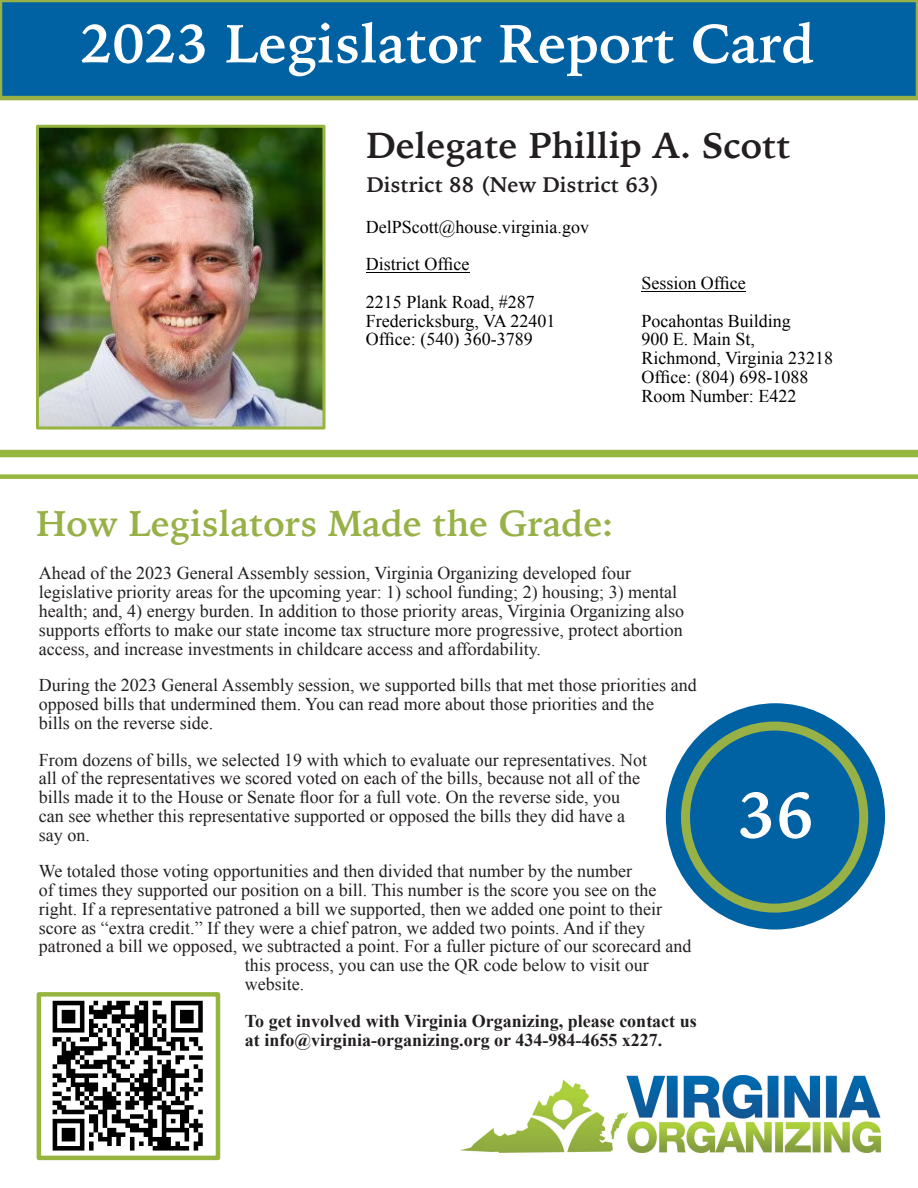
<style>
.page{position:relative;width:918px;height:1188px;background:#fff}
.page>*{position:absolute;margin:0;border:0;box-sizing:border-box;transform-origin:0 0}
.t1{font:700 64.2px "Iowan Old Style";color:#fff}
.t2{font:700 54px "Iowan Old Style";color:#fff}
.t3{font:700 36px "Iowan Old Style";color:#97b147}
.t4{font:700 36px "Iowan Old Style";color:#231f20}
.t5{font:700 21px "Iowan Old Style";color:#231f20}
.t6{font:18px/18.8px "Times New Roman";color:#231f20}
.t7{font:18px/18.8px "Times New Roman";color:#000}
.t8{font:700 18px/18.8px "Times New Roman";color:#231f20}
</style>
<div class="page">
<img style="left:40px;top:129px;width:281px;height:297px">
<div style="left:36px;top:125px;width:289px;height:305px;border:3px solid #96b53e"></div>
<img style="left:460px;top:1075px;width:421px;height:78px">
<div style="left:0;top:450px;width:918px;height:7px;background:#96b53e"></div>
<div style="left:0;top:474px;width:918px;height:5px;background:#96b53e"></div>
<hr style="left:366px;top:272px;width:103px;height:1px;background:#000">
<hr style="left:641px;top:291px;width:105px;height:1px;background:#000">
<div style="left:666px;top:703px;width:219px;height:227px;background:#0062a3;border:8px solid #0062a3;border-radius:50%"></div>
<div style="left:681px;top:722px;width:187px;height:191px;border:9px solid #97b147;border-radius:50%"></div>
<img style="left:52px;top:1000px;width:151px;height:151px">
<div style="left:37px;top:992px;width:183px;height:168px;border:4px solid #96b53e"></div>
<svg style="left:0;top:0;width:918px;height:100px;background:#0a679c"></svg>
<h2 class="t2" style="left:80px;top:7px;width:735px">2023 Legislator Report Card</h2>
<h3 class="t4" style="left:366px;top:120px;width:426px">Delegate Phillip A. Scott</h3>
<p class="t5" style="left:366px;top:170px;width:295px">District 88 (New District 63)</p>
<p class="t7" style="left:366px;top:210px;width:225px;line-height:37.5px">DelPScott@house.virginia.gov<br>District Office<br>2215 Plank Road, #287</p>
<p class="t7" style="left:366px;top:313px;width:191px">Fredericksburg, VA 22401<br>Office: (540) 360-3789</p>
<p class="t7" style="left:641px;top:266px;width:151px;line-height:37.5px">Session Office<br>Pocahontas Building</p>
<p class="t7" style="left:641px;top:332px;width:193px">900 E. Main St,<br>Richmond, Virginia 23218<br>Office: (804) 698-1088<br>Room Number: E422</p>
<h3 class="t3" style="left:36px;top:499px;width:578px">How Legislators Made the Grade:</h3>
<p class="t6" style="left:39px;top:566px;width:647px">Ahead of the 2023 General Assembly session, Virginia Organizing developed four legislative priority areas for the upcoming year: 1) school funding; 2) housing; 3) mental health; and, 4) energy burden. In addition to those priority areas, Virginia Organizing also supports efforts to make our state income tax structure more progressive, protect abortion access, and increase investments in childcare access and affordability.</p>
<p class="t6" style="left:39px;top:678px;width:659px">During the 2023 General Assembly session, we supported bills that met those priorities and opposed bills that undermined them. You can read more about those priorities and the<br>bills on the reverse side.</p>
<p class="t6" style="left:39px;top:752px;width:610px">From dozens of bills, we selected 19 with which to evaluate our representatives. Not all of the representatives we scored voted on each of the bills, because not all of the bills made it to the House or Senate floor for a full vote. On the reverse side, you can see whether this representative supported or opposed the bills they did have a say on.</p>
<p class="t6" style="left:39px;top:864px;width:595px">We totaled those voting opportunities and then divided that number by the number</p>
<p class="t6" style="left:39px;top:883px;width:619px">of times they supported our position on a bill. This number is the score you see on the</p>
<p class="t6" style="left:39px;top:901px;width:625px">right. If a representative patroned a bill we supported, then we added one point to their</p>
<p class="t6" style="left:39px;top:920px;width:608px">score as “extra credit.” If they were a chief patron, we added two points. And if they</p>
<p class="t6" style="left:39px;top:939px;width:654px">patroned a bill we opposed, we subtracted a point. For a fuller picture of our scorecard and</p>
<p class="t6" style="left:245px;top:958px;width:405px">this process, you can use the QR code below to visit our</p>
<p class="t6" style="left:245px;top:976px;width:61px">website.</p>
<p class="t8" style="left:245px;top:1013px;width:453px">To get involved with Virginia Organizing, please contact us at info@virginia-organizing.org or 434-984-4655 x227.</p>
<h1 class="t1" style="left:738px;top:771px;width:78px">36</h1>
</div>
